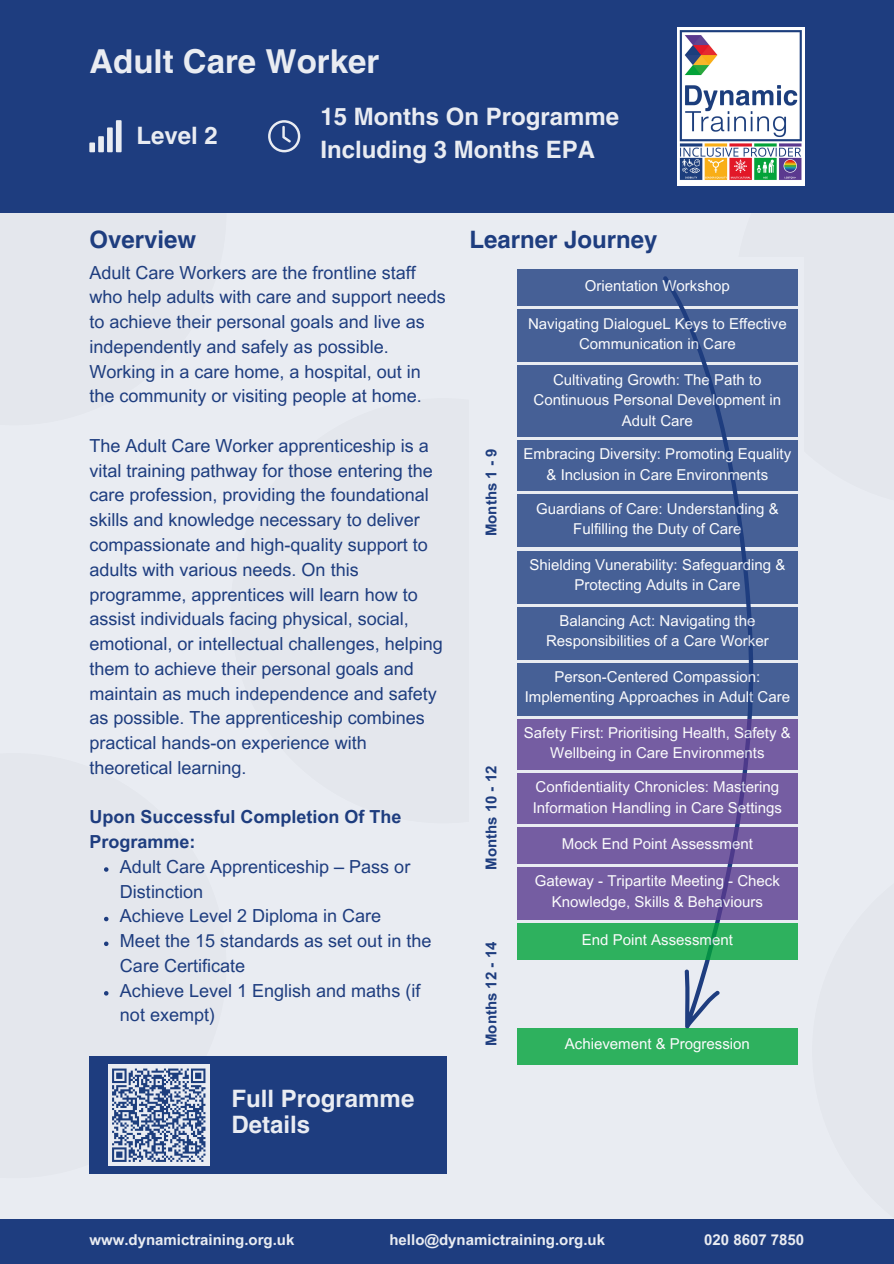
<style>
.page{position:relative;width:894px;height:1264px;background:#fff}
.page>*{position:absolute;margin:0;border:0;box-sizing:border-box;transform-origin:0 0}
.t1{font:700 33px "Helvetica LT Pro";color:#e9ecf2}
.t2{font:700 24px/25.8px "Helvetica LT Pro";color:#e9ecf2}
.t3{font:700 24px "Helvetica LT Pro";color:#1e3d7f}
.t4{font:18px/24.8px "Arial MT Pro";color:#1e3d7f}
.t5{font:700 18px/24.8px "Arial MT Pro";color:#1e3d7f}
.t6{font:15px/20.2px "Arial MT Pro";color:#fff;text-align:center}
.t7{font:700 15px "Arial MT Pro";color:#e9ecf2}
.t8{font:700 15px "Arial MT Pro";color:#1e3d7f}
</style>
<div class="page">
<div style="left:0;top:0;width:893px;height:1263px;background:#e9ecf2"></div>
<div style="left:0;top:0;width:226px;height:425px;background:#e4e7ed"></div>
<div style="left:734px;top:82px;width:159px;height:425px;background:#e4e7ed"></div>
<div style="left:230px;top:398px;width:425px;height:425px;background:#e4e7ed;border-radius:50%"></div>
<div style="left:0;top:753px;width:226px;height:425px;background:#e4e7ed"></div>
<div style="left:811px;top:838px;width:82px;height:425px;background:#e4e7ed"></div>
<div style="left:89px;top:1056px;width:357px;height:118px;background:#1e3d7f"></div>
<div style="left:108px;top:1064px;width:101px;height:102px;background:#e9ecf2"></div>
<svg style="left:112px;top:1068px;width:94px;height:94px"></svg>
<svg style="left:104px;top:867px;width:4px;height:4px"></svg>
<svg style="left:104px;top:916px;width:4px;height:5px"></svg>
<svg style="left:104px;top:941px;width:4px;height:5px"></svg>
<svg style="left:104px;top:991px;width:4px;height:4px"></svg>
<div style="left:469px;top:257px;width:335px;height:819px;background:#e9ecf2"></div>
<svg style="left:663px;top:306px;width:89px;height:721px"></svg>
<div style="left:517px;top:269px;width:280px;height:37px;background:#466096"></div>
<div style="left:517px;top:309px;width:280px;height:53px;background:#466096"></div>
<div style="left:517px;top:366px;width:280px;height:71px;background:#466096"></div>
<div style="left:517px;top:440px;width:280px;height:51px;background:#466096"></div>
<div style="left:517px;top:494px;width:280px;height:53px;background:#466096"></div>
<div style="left:517px;top:1027px;width:280px;height:37px;background:#2eb15e"></div>
<div style="left:517px;top:550px;width:280px;height:53px;background:#466096"></div>
<div style="left:517px;top:606px;width:280px;height:53px;background:#466096"></div>
<div style="left:517px;top:663px;width:280px;height:52px;background:#466096"></div>
<div style="left:517px;top:719px;width:280px;height:50px;background:#755da2"></div>
<div style="left:517px;top:773px;width:280px;height:51px;background:#755da2"></div>
<div style="left:517px;top:923px;width:280px;height:36px;background:#2eb15e"></div>
<div style="left:517px;top:827px;width:280px;height:36px;background:#755da2"></div>
<div style="left:517px;top:867px;width:280px;height:53px;background:#755da2"></div>
<div style="left:0;top:0;width:893px;height:213px;background:#1e3d7f"></div>
<svg style="left:89px;top:120px;width:32px;height:32px"></svg>
<svg style="left:268px;top:120px;width:32px;height:32px"></svg>
<img style="left:677px;top:28px;width:127px;height:157px">
<div style="left:0;top:1218px;width:893px;height:45px;background:#1e3d7f"></div>
<p class="t1" style="left:89px;top:50px;width:291px">Adult Care Worker</p>
<p class="t2" style="left:136px;top:124px;width:83px">Level 2</p>
<p class="t2" style="left:320px;top:102px;width:300px;line-height:32.7px">15 Months On Programme<br>Including 3 Months EPA</p>
<p class="t3" style="left:89px;top:231px;width:108px">Overview</p>
<p class="t4" style="left:89px;top:262px;width:358px">Adult Care Workers are the frontline staff who help adults with care and support needs to achieve their personal goals and live as independently and safely as possible.<br>Working in a care home, a hospital, out in the community or visiting people at home.</p>
<p class="t4" style="left:89px;top:435px;width:355px">The Adult Care Worker apprenticeship is a vital training pathway for those entering the care profession, providing the foundational skills and knowledge necessary to deliver compassionate and high-quality support to adults with various needs. On this programme, apprentices will learn how to assist individuals facing physical, social, emotional, or intellectual challenges, helping them to achieve their personal goals and maintain as much independence and safety as possible. The apprenticeship combines practical hands-on experience with theoretical learning.</p>
<p class="t5" style="left:89px;top:807px;width:314px">Upon Successful Completion Of The<br>Programme:</p>
<p class="t4" style="left:120px;top:856px;width:292px">Adult Care Apprenticeship – Pass or<br>Distinction</p>
<p class="t4" style="left:120px;top:906px;width:263px">Achieve Level 2 Diploma in Care</p>
<p class="t4" style="left:120px;top:930px;width:313px">Meet the 15 standards as set out in the<br>Care Certificate</p>
<p class="t4" style="left:120px;top:980px;width:302px">Achieve Level 1 English and maths (if not exempt)</p>
<p class="t2" style="left:231px;top:1088px;width:184px">Full Programme<br>Details</p>
<p class="t3" style="left:469px;top:231px;width:190px">Learner Journey</p>
<p class="t6" style="left:584px;top:277px;width:146px">Orientation Workshop</p>
<p class="t6" style="left:528px;top:315px;width:260px">Navigating DialogueL Keys to Effective<br>Communication in Care</p>
<p class="t6" style="left:533px;top:371px;width:249px">Cultivating Growth: The Path to<br>Continuous Personal Development in<br>Adult Care</p>
<p class="t6" style="left:523px;top:446px;width:269px">Embracing Diversity: Promoting Equality &amp; Inclusion in Care Environments</p>
<p class="t6" style="left:536px;top:500px;width:244px">Guardians of Care: Understanding &amp;<br>Fulfilling the Duty of Care</p>
<p class="t8" style="left:485px;top:536px;width:89px;rotate:-90deg">Months 1 - 9</p>
<p class="t8" style="left:485px;top:870px;width:106px;rotate:-90deg">Months 10 - 12</p>
<p class="t8" style="left:485px;top:1045px;width:106px;rotate:-90deg">Months 12 - 14</p>
<p class="t6" style="left:529px;top:556px;width:257px">Shielding Vunerability: Safeguarding &amp;<br>Protecting Adults in Care</p>
<p class="t6" style="left:546px;top:612px;width:224px">Balancing Act: Navigating the<br>Responsibilities of a Care Worker</p>
<p class="t6" style="left:524px;top:668px;width:267px">Person-Centered Compassion:<br>Implementing Approaches in Adult Care</p>
<p class="t6" style="left:524px;top:724px;width:268px">Safety First: Prioritising Health, Safety &amp;<br>Wellbeing in Care Environments</p>
<p class="t6" style="left:532px;top:778px;width:251px;text-align:left">Confidentiality Chronicles: Mastering<br>Information Handling in Care Settings</p>
<p class="t6" style="left:561px;top:835px;width:192px">Mock End Point Assessment</p>
<p class="t6" style="left:534px;top:872px;width:246px">Gateway - Tripartite Meeting - Check<br>Knowledge, Skills &amp; Behaviours</p>
<p class="t6" style="left:581px;top:931px;width:152px">End Point Assessment</p>
<p class="t6" style="left:564px;top:1035px;width:186px">Achievement &amp; Progression</p>
<p class="t7" style="left:89px;top:1233px;width:206px">www.dynamictraining.org.uk</p>
<p class="t7" style="left:389px;top:1233px;width:217px">hello@dynamictraining.org.uk</p>
<p class="t7" style="left:704px;top:1233px;width:102px">020 8607 7850</p>
</div>
